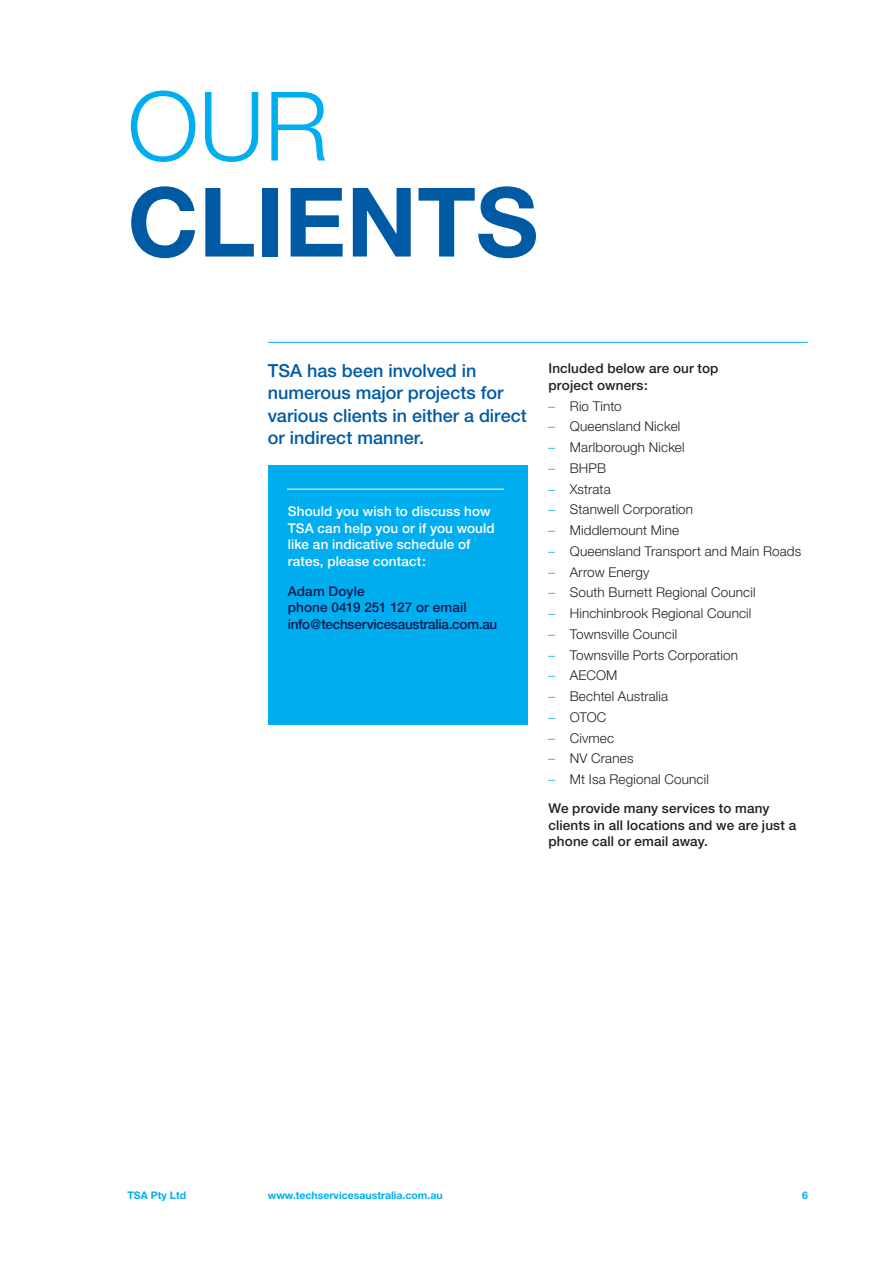
<style>
.page{position:relative;width:893px;height:1263px;background:#fff}
.page>*{position:absolute;margin:0;border:0;box-sizing:border-box;transform-origin:0 0}
.t1{font:700 96px "Helvetica Neue";color:#015aa4}
.t2{font:300 96px "Helvetica Neue";color:#00aeef}
.t3{font:500 18px/22.5px "Helvetica Neue";color:#015aa4}
.t4{font:300 13.5px "Helvetica Neue";letter-spacing:.01em;color:#231f20}
.t5{font:500 13.5px/16.5px "Helvetica Neue";letter-spacing:.01em;color:#231f20}
.t6{font:500 13.5px/16.5px "Helvetica Neue";letter-spacing:.01em;color:#fff}
.t7{font:500 13.5px/16.5px "Helvetica Neue";letter-spacing:-.015em;color:#0b194e}
.t8{font:700 10.5px "Helvetica Neue";color:#00aeef}
.s1{color:#00aeef}
.s2{font-weight:300;color:#00aeef}
.s3{font-weight:300}
</style>
<div class="page">
<hr style="left:268px;top:342px;width:540px;height:1px;background:#00aeef">
<div style="left:268px;top:466px;width:259px;height:259px;background:#00aeef"></div>
<hr style="left:287px;top:489px;width:217px;height:1px;background:#fff">
<h1 class="t2" style="left:128px;top:68px;width:202px">OUR</h1>
<h1 class="t1" style="left:128px;top:163px;width:412px">CLIENTS</h1>
<h2 class="t3" style="left:268px;top:359px;width:260px">TSA has been involved in numerous major projects for various clients in either a direct or indirect manner.</h2>
<p class="t5" style="left:549px;top:360px;width:171px">Included below are our top project owners:</p>
<p class="t4" style="left:549px;top:398px;width:75px"><span class="s1">–</span> Rio Tinto</p>
<p class="t4" style="left:549px;top:418px;width:133px"><span class="s1">–</span> Queensland Nickel</p>
<p class="t4" style="left:549px;top:439px;width:138px"><span class="s1">–</span> Marlborough Nickel</p>
<p class="t4" style="left:549px;top:460px;width:59px"><span class="s1">–</span> BHPB</p>
<p class="t4" style="left:549px;top:481px;width:64px"><span class="s1">–</span> Xstrata</p>
<p class="t4" style="left:549px;top:501px;width:146px"><span class="s1">–</span> Stanwell Corporation</p>
<p class="t4" style="left:549px;top:522px;width:132px"><span class="s1">–</span> Middlemount Mine</p>
<p class="t4" style="left:549px;top:543px;width:254px"><span class="s1">–</span> Queensland Transport and Main Roads</p>
<p class="t4" style="left:549px;top:563px;width:102px"><span class="s1">–</span> Arrow Energy</p>
<p class="t4" style="left:549px;top:584px;width:208px"><span class="s1">–</span> South Burnett Regional Council</p>
<p class="t4" style="left:549px;top:605px;width:204px"><span class="s1">–</span> Hinchinbrook Regional Council</p>
<p class="t4" style="left:549px;top:626px;width:130px"><span class="s1">–</span> Townsville Council</p>
<p class="t4" style="left:549px;top:646px;width:191px"><span class="s1">–</span> Townsville Ports Corporation</p>
<p class="t4" style="left:549px;top:667px;width:70px"><span class="s1">–</span> AECOM</p>
<p class="t4" style="left:549px;top:688px;width:121px"><span class="s1">–</span> Bechtel Australia</p>
<p class="t4" style="left:549px;top:709px;width:59px"><span class="s1">–</span> OTOC</p>
<p class="t4" style="left:549px;top:729px;width:67px"><span class="s1">–</span> Civmec</p>
<p class="t4" style="left:549px;top:750px;width:87px"><span class="s1">–</span> NV Cranes</p>
<p class="t5" style="left:549px;top:764px;width:222px;line-height:29.2px"><span class="s2">–</span> <span class="s3">Mt Isa Regional Council<br></span>We provide many services to many</p>
<p class="t5" style="left:549px;top:817px;width:249px">clients in all locations and we are just a phone call or email away.</p>
<p class="t6" style="left:288px;top:503px;width:208px">Should you wish to discuss how<br>TSA can help you or if you would like an indicative schedule of rates, please contact:</p>
<p class="t7" style="left:288px;top:583px;width:211px">Adam Doyle<br>phone 0419 251 127 or email info@techservicesaustralia.com.au</p>
<p class="t8" style="left:128px;top:1189px;width:60px">TSA Pty Ltd</p>
<p class="t8" style="left:268px;top:1189px;width:176px">www.techservicesaustralia.com.au</p>
<p class="t8" style="left:802px;top:1189px;width:7px">6</p>
</div>
